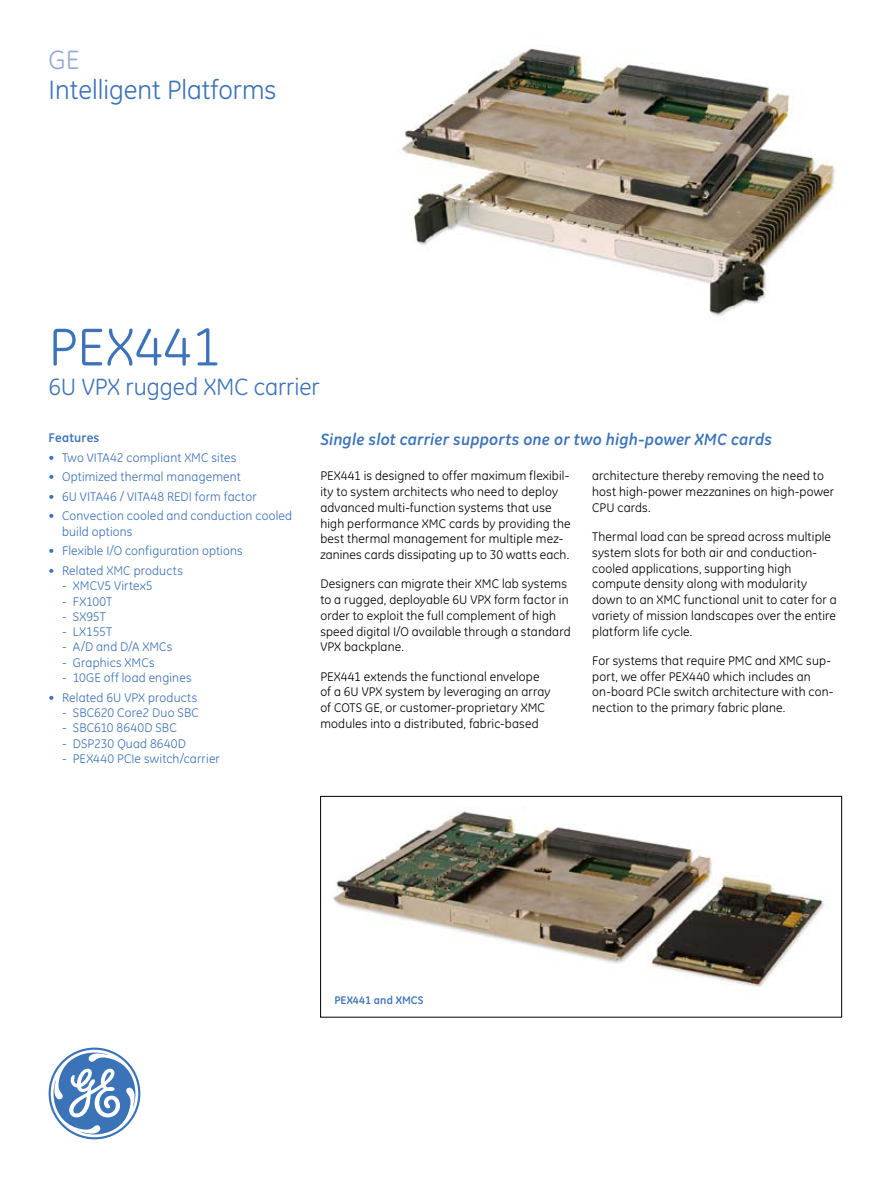
<style>
.page{position:relative;width:891px;height:1188px;background:#fff}
.page>*{position:absolute;margin:0;border:0;box-sizing:border-box;transform-origin:0 0}
.t1{font:54px "GE Inspira";color:#3c73b9}
.t2{font:27px "GE Inspira";color:#3c73b9}
.t3{font:27px "GE Inspira";color:#97aad7}
.t4{font:24px "GE Inspira";letter-spacing:-.005em;color:#3c73b9}
.t5{font:italic 700 16.5px "GE Inspira";letter-spacing:.005em;color:#3c73b9}
.t6{font:12.75px/15.8px "GE Inspira";letter-spacing:.01em;color:#000}
.t7{font:12.75px/15.3px "GE Inspira";letter-spacing:.01em;color:#3c73b9}
.t8{font:700 12.75px "GE Inspira";letter-spacing:.015em;color:#3c73b9}
.t9{font:700 11.25px "GE Inspira";letter-spacing:.01em;color:#3c73b9}
</style>
<div class="page">
<svg style="left:49px;top:1048px;width:91px;height:91px"></svg>
<img style="left:402px;top:48px;width:433px;height:269px">
<img style="left:320px;top:795px;width:512px;height:193px">
<div style="left:320px;top:796px;width:522px;height:221px;border:1px solid #000"></div>
<h2 class="t3" style="left:49px;top:44px;width:32px">GE</h2>
<h2 class="t2" style="left:49px;top:74px;width:229px">Intelligent Platforms</h2>
<h1 class="t1" style="left:49px;top:316px;width:173px">PEX441</h1>
<h3 class="t4" style="left:49px;top:373px;width:273px">6U VPX rugged XMC carrier</h3>
<p class="t8" style="left:49px;top:429px;width:52px">Features</p>
<p class="t7" style="left:49px;top:450px;width:189px">• Two VITA42 compliant XMC sites</p>
<p class="t7" style="left:49px;top:469px;width:194px">• Optimized thermal management</p>
<p class="t7" style="left:49px;top:489px;width:210px">• 6U VITA46 / VITA48 REDI form factor</p>
<p class="t7" style="left:62px;top:508px;width:232px;text-indent:-14px">• Convection cooled and conduction cooled build options</p>
<p class="t7" style="left:49px;top:543px;width:196px">• Flexible I/O configuration options</p>
<p class="t7" style="left:49px;top:563px;width:136px">• Related XMC products</p>
<p class="t7" style="left:62px;top:578px;width:92px">- XMCV5 Virtex5</p>
<p class="t7" style="left:62px;top:594px;width:52px">- FX100T</p>
<p class="t7" style="left:62px;top:609px;width:45px">- SX95T</p>
<p class="t7" style="left:62px;top:624px;width:52px">- LX155T</p>
<p class="t7" style="left:62px;top:639px;width:112px">- A/D and D/A XMCs</p>
<p class="t7" style="left:62px;top:655px;width:94px">- Graphics XMCs</p>
<p class="t7" style="left:62px;top:670px;width:131px">- 10GE off load engines</p>
<p class="t7" style="left:49px;top:690px;width:150px">• Related 6U VPX products</p>
<p class="t7" style="left:62px;top:705px;width:138px">- SBC620 Core2 Duo SBC</p>
<p class="t7" style="left:62px;top:720px;width:116px">- SBC610 8640D SBC</p>
<p class="t7" style="left:62px;top:736px;width:125px">- DSP230 Quad 8640D</p>
<p class="t7" style="left:62px;top:751px;width:159px">- PEX440 PCIe switch/carrier</p>
<p class="t5" style="left:320px;top:429px;width:453px">Single slot carrier supports one or two high-power XMC cards</p>
<p class="t6" style="left:592px;top:468px;width:244px">architecture thereby removing the need to host high-power mezzanines on high-power<br>CPU cards.</p>
<p class="t6" style="left:592px;top:529px;width:246px">Thermal load can be spread across multiple system slots for both air and conduction&shy;cooled applications, supporting high compute density along with modularity down to an XMC functional unit to cater for a variety of mission landscapes over the entire platform life cycle.</p>
<p class="t6" style="left:592px;top:653px;width:243px">For systems that require PMC and XMC sup&shy;port, we offer PEX440 which includes an on-board PCIe switch architecture with con&shy;nection to the primary fabric plane.</p>
<p class="t6" style="left:320px;top:468px;width:252px">PEX441 is designed to offer maximum flexibil&shy;ity to system architects who need to deploy advanced multi-function systems that use high performance XMC cards by providing the best thermal management for multiple mez&shy;zanines cards dissipating up to 30 watts each.</p>
<p class="t6" style="left:320px;top:576px;width:252px">Designers can migrate their XMC lab systems to a rugged, deployable 6U VPX form factor in order to exploit the full complement of high speed digital I/O available through a standard VPX backplane.</p>
<p class="t6" style="left:320px;top:668px;width:232px">PEX441 extends the functional envelope of a 6U VPX system by leveraging an array of COTS GE, or customer-proprietary XMC modules into a distributed, fabric-based</p>
<p class="t9" style="left:334px;top:993px;width:91px">PEX441 and XMCS</p>
</div>
